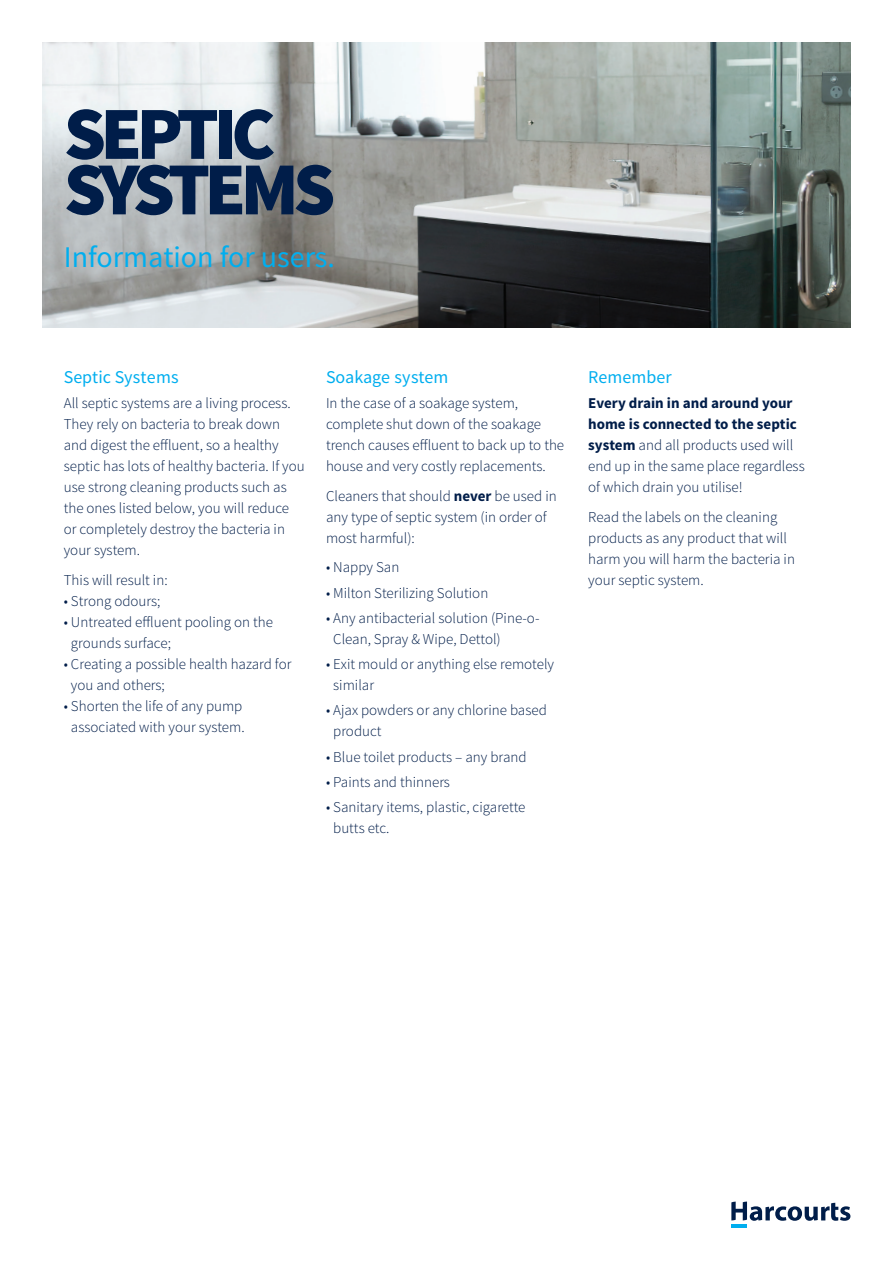
<style>
.page{position:relative;width:893px;height:1263px;background:#fff}
.page>*{position:absolute;margin:0;border:0;box-sizing:border-box;transform-origin:0 0}
.BODY_COPY{font:900 75px/55.5px "Source Sans Pro";letter-spacing:-.075em;color:#001d49}
.BODY_COPY-2{font:30px "Source Sans Pro";color:#00aeef}
.t1{font:18px "Source Sans Pro";color:#00aeef}
.t2{font:300 15px/21px "Source Sans Pro";color:#001d49}
.s1{font-weight:700}
</style>
<div class="page">
<img style="left:43px;top:43px;width:807px;height:284px">
<hr style="left:731px;top:1224px;width:16px;height:3px;background:#00aeef">
<svg style="left:731px;top:1201px;width:119px;height:20px"></svg>
<p class="BODY_COPY" style="left:64px;top:109px;width:273px">SEPTIC<br>SYSTEMS</p>
<p class="BODY_COPY-2" style="left:64px;top:239px;width:273px">Information for users.</p>
<p class="t1" style="left:64px;top:366px;width:116px">Septic Systems</p>
<p class="t2" style="left:64px;top:393px;width:242px">All septic systems are a living process.<br>They rely on bacteria to break down and digest the effluent, so a healthy septic has lots of healthy bacteria. If you use strong cleaning products such as the ones listed below, you will reduce or completely destroy the bacteria in your system.</p>
<p class="t2" style="left:64px;top:569px;width:105px">This will result in:</p>
<p class="t2" style="left:64px;top:590px;width:98px">• Strong odours;</p>
<p class="t2" style="left:71px;top:611px;width:204px;text-indent:-7px">• Untreated effluent pooling on the grounds surface;</p>
<p class="t2" style="left:71px;top:653px;width:222px;text-indent:-7px">• Creating a possible health hazard for you and others;</p>
<p class="t2" style="left:64px;top:695px;width:182px;text-align:center">• Shorten the life of any pump associated with your system.</p>
<p class="t1" style="left:326px;top:366px;width:124px">Soakage system</p>
<p class="t2" style="left:326px;top:393px;width:240px">In the case of a soakage system, complete shut down of the soakage trench causes effluent to back up to the house and very costly replacements.</p>
<p class="t2" style="left:326px;top:485px;width:232px">Cleaners that should <span class="s1">never</span> be used in any type of septic system (in order of most harmful):</p>
<p class="t2" style="left:326px;top:557px;width:75px">• Nappy San</p>
<p class="t2" style="left:326px;top:582px;width:164px">• Milton Sterilizing Solution</p>
<p class="t2" style="left:333px;top:607px;width:208px;text-indent:-7px">• Any antibacterial solution (Pine-o-<br>Clean, Spray &amp; Wipe, Dettol)</p>
<p class="t2" style="left:333px;top:654px;width:222px;text-indent:-7px">• Exit mould or anything else remotely similar</p>
<p class="t2" style="left:333px;top:700px;width:215px;text-indent:-7px">• Ajax powders or any chlorine based product</p>
<p class="t2" style="left:326px;top:746px;width:202px">• Blue toilet products – any brand</p>
<p class="t2" style="left:326px;top:771px;width:126px">• Paints and thinners</p>
<p class="t2" style="left:333px;top:797px;width:194px;text-indent:-7px">• Sanitary items, plastic, cigarette butts etc.</p>
<p class="t1" style="left:588px;top:366px;width:85px">Remember</p>
<p class="t2" style="left:588px;top:393px;width:218px"><span class="s1">Every drain in and around your home is connected to the septic system</span> and all products used will end up in the same place regardless of which drain you utilise!</p>
<p class="t2" style="left:588px;top:506px;width:208px">Read the labels on the cleaning products as any product that will harm you will harm the bacteria in your septic system.</p>
</div>
